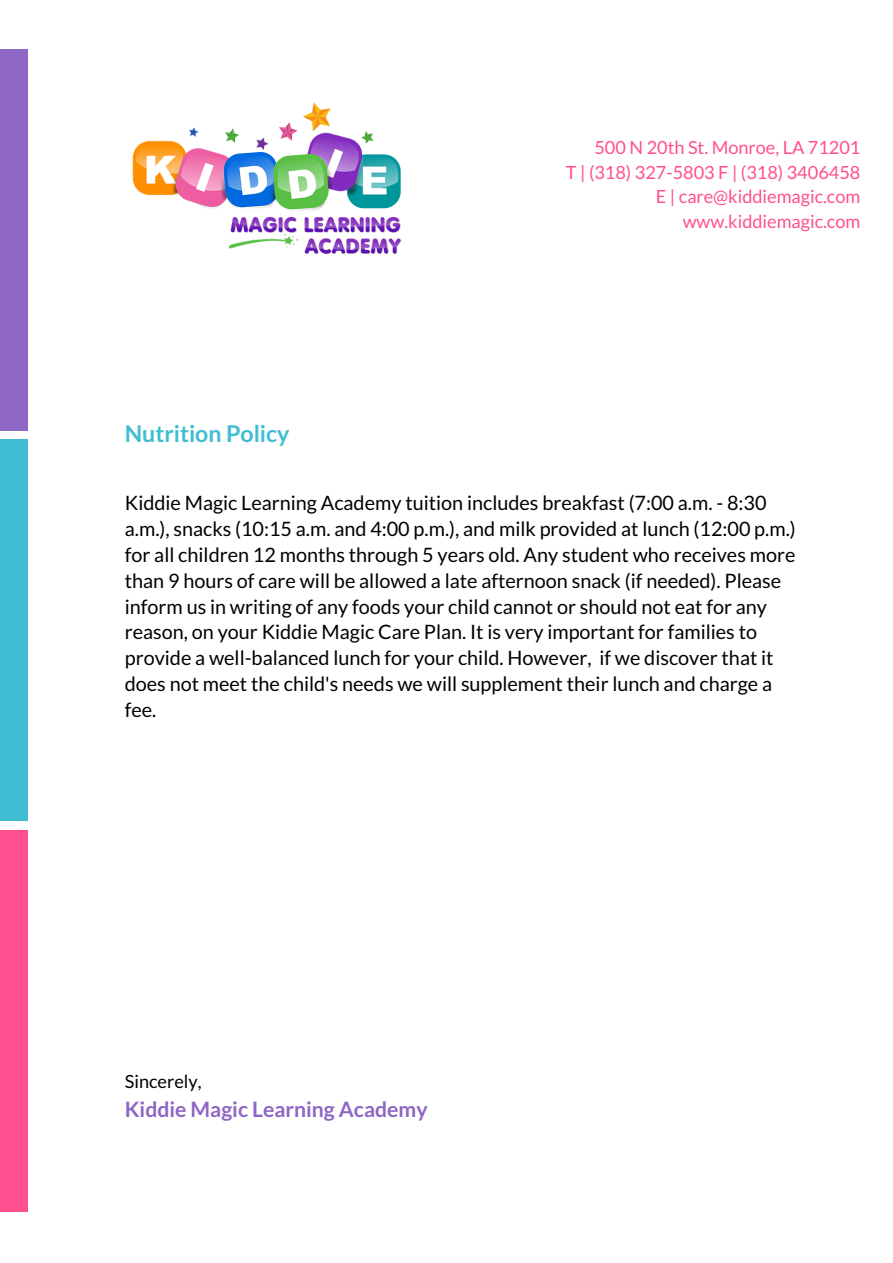
<style>
.page{position:relative;width:893px;height:1263px;background:#fff}
.page>*{position:absolute;margin:0;border:0;box-sizing:border-box;transform-origin:0 0}
.t1{font:700 23.1px "Lato";color:#40bdd3}
.t2{font:700 21.15px "Lato";color:#8e66c5}
.t3{font:19.8px/25.8px "Lato";color:#000}
.t4{font:18.15px/24.8px "Lato";color:#ff4f8f;text-align:right}
.t5{font:18.15px "Lato";color:#000}
</style>
<div class="page">
<div style="left:0;top:830px;width:28px;height:381px;background:#ff4f8f"></div>
<div style="left:0;top:439px;width:28px;height:382px;background:#40bdd3"></div>
<div style="left:0;top:49px;width:28px;height:381px;background:#8e66c5"></div>
<img style="left:132px;top:102px;width:270px;height:153px">
<p class="t1" style="left:125px;top:419px;width:166px">Nutrition Policy</p>
<p class="t4" style="left:566px;top:135px;width:296px">500 N 20th St. Monroe, LA 71201<br>T | (318) 327-5803 F | (318) 3406458<br>E | care@kiddiemagic.com www.kiddiemagic.com</p>
<p class="t3" style="left:125px;top:490px;width:672px">Kiddie Magic Learning Academy tuition includes breakfast (7:00 a.m. - 8:30 a.m.), snacks (10:15 a.m. and 4:00 p.m.), and milk provided at lunch (12:00 p.m.) for all children 12 months through 5 years old. Any student who receives more than 9 hours of care will be allowed a late afternoon snack (if needed). Please inform us in writing of any foods your child cannot or should not eat for any reason, on your Kiddie Magic Care Plan. It is very important for families to provide a well-balanced lunch for your child. However, if we discover that it does not meet the child's needs we will supplement their lunch and charge a fee.</p>
<p class="t5" style="left:125px;top:1070px;width:78px">Sincerely,</p>
<p class="t2" style="left:125px;top:1096px;width:304px">Kiddie Magic Learning Academy</p>
</div>
